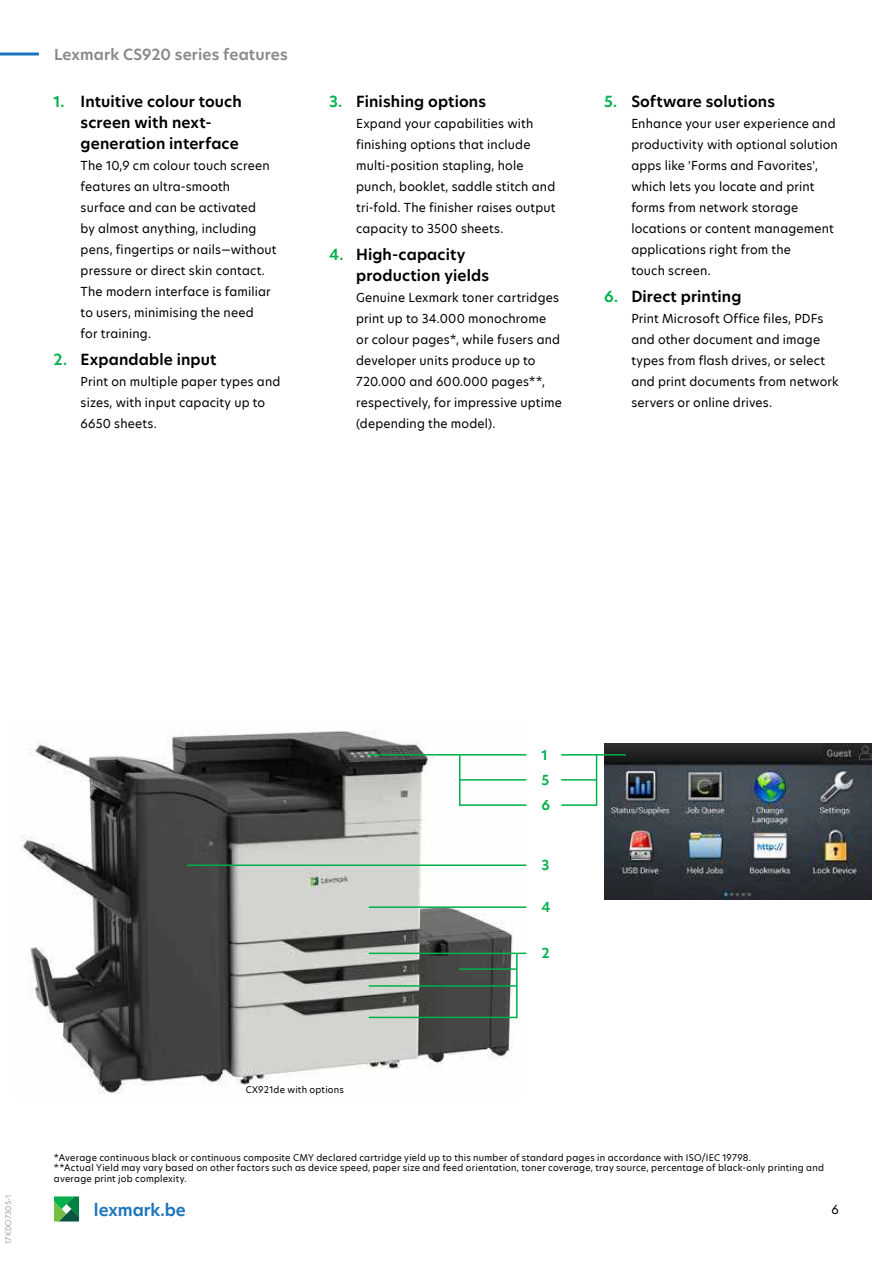
<style>
.page{position:relative;width:893px;height:1263px;background:#fff}
.page>*{position:absolute;margin:0;border:0;box-sizing:border-box;transform-origin:0 0}
.t1{font:600 16.5px "TP Hero";color:#1b75bb}
.t2{font:600 15px/21px "TP Hero";letter-spacing:.01em;color:#000}
.t3{font:600 15px "TP Hero";letter-spacing:.005em;color:#87898c}
.t4{font:600 13.5px/25.2px "TP Hero";color:#00b04b}
.t5{font:12px/21px "TP Hero";letter-spacing:.015em;color:#000}
.t6{font:9px/10.5px "TP Hero";letter-spacing:.025em;color:#000}
.t7{font:300 7.5px "TP Hero";letter-spacing:.025em;color:#87898c}
.s1{color:#00b04b}
</style>
<div class="page">
<hr style="left:0;top:52px;width:39px;height:3px;background:#1b75bb">
<svg style="left:54px;top:1196px;width:25px;height:25px"></svg>
<img style="left:20px;top:730px;width:503px;height:365px">
<hr style="left:369px;top:754px;width:157px;height:1px;background:#00b04b">
<hr style="left:369px;top:952px;width:157px;height:2px;background:#00b04b">
<hr style="left:187px;top:864px;width:339px;height:2px;background:#00b04b">
<hr style="left:369px;top:906px;width:157px;height:2px;background:#00b04b">
<img style="left:604px;top:743px;width:267px;height:157px">
<hr style="left:459px;top:779px;width:67px;height:2px;background:#00b04b">
<hr style="left:459px;top:804px;width:67px;height:2px;background:#00b04b">
<hr style="left:459px;top:755px;width:1px;height:51px;background:#00b04b">
<hr style="left:561px;top:754px;width:65px;height:1px;background:#00b04b">
<hr style="left:561px;top:779px;width:36px;height:2px;background:#00b04b">
<hr style="left:561px;top:804px;width:36px;height:2px;background:#00b04b">
<hr style="left:596px;top:755px;width:1px;height:51px;background:#00b04b">
<hr style="left:516px;top:953px;width:2px;height:65px;background:#00b04b">
<hr style="left:369px;top:985px;width:149px;height:2px;background:#00b04b">
<hr style="left:369px;top:1017px;width:148px;height:1px;background:#00b04b">
<hr style="left:459px;top:968px;width:57px;height:2px;background:#00b04b">
<p class="t3" style="left:54px;top:44px;width:235px">Lexmark CS920 series features</p>
<p class="t2" style="left:81px;top:92px;width:163px;text-indent:-27px"><span class="s1">1.</span> Intuitive colour touch screen with next&shy;generation interface</p>
<p class="t5" style="left:81px;top:155px;width:197px">The 10,9 cm colour touch screen features an ultra-smooth surface and can be activated<br>by almost anything, including pens, ingertips or nails—without pressure or direct skin contact.<br>The modern interface is familiar to users, minimising the need<br>for training.</p>
<p class="t2" style="left:54px;top:349px;width:164px"><span class="s1">2.</span> Expandable input</p>
<p class="t5" style="left:81px;top:372px;width:201px">Print on multiple paper types and sizes, with input capacity up to<br>6650 sheets.</p>
<p class="t2" style="left:329px;top:91px;width:159px"><span class="s1">3.</span> Finishing options</p>
<p class="t5" style="left:356px;top:113px;width:201px">Expand your capabilities with inishing options that include multi-position stapling, hole punch, booklet, saddle stitch and tri-fold. The inisher raises output capacity to 3500 sheets.</p>
<p class="t2" style="left:356px;top:245px;width:134px;text-indent:-27px"><span class="s1">4.</span> High-capacity production yields</p>
<p class="t5" style="left:356px;top:288px;width:207px">Genuine Lexmark toner cartridges print up to 34.000 monochrome<br>or colour pages*, while fusers and developer units produce up to<br>720.000 and 600.000 pages**, respectively, for impressive uptime (depending the model).</p>
<p class="t2" style="left:604px;top:92px;width:172px"><span class="s1">5.</span> Software solutions</p>
<p class="t5" style="left:631px;top:113px;width:208px">Enhance your user experience and productivity with optional solution apps like 'Forms and Favorites', which lets you locate and print forms from network storage locations or content management applications right from the<br>touch screen.</p>
<p class="t2" style="left:604px;top:287px;width:139px"><span class="s1">6.</span> Direct printing</p>
<p class="t5" style="left:631px;top:308px;width:209px">Print Microsoft Ofice iles, PDFs and other document and image types from lash drives, or select and print documents from network servers or online drives.</p>
<p class="t4" style="left:541px;top:743px;width:8px">1</p>
<p class="t4" style="left:541px;top:767px;width:10px">5<br>6</p>
<p class="t4" style="left:541px;top:852px;width:10px">3</p>
<p class="t4" style="left:541px;top:895px;width:11px">4</p>
<p class="t4" style="left:541px;top:940px;width:10px">2</p>
<p class="t7" style="left:4px;top:1244px;width:50px;rotate:-90deg">17KDO7305-1</p>
<p class="t6" style="left:246px;top:1085px;width:100px">CX921de with options</p>
<p class="t6" style="left:54px;top:1152px;width:771px">*Average continuous black or continuous composite CMY declared cartridge yield up to this number of standard pages in accordance with ISO/IEC 19798.<br>**Actual Yield may vary based on other factors such as device speed, paper size and feed orientation, toner coverage, tray source, percentage of black-only printing and average print job complexity.</p>
<h1 class="t1" style="left:94px;top:1198px;width:93px">lexmark.be</h1>
<p class="t5" style="left:832px;top:1199px;width:9px">6</p>
</div>
